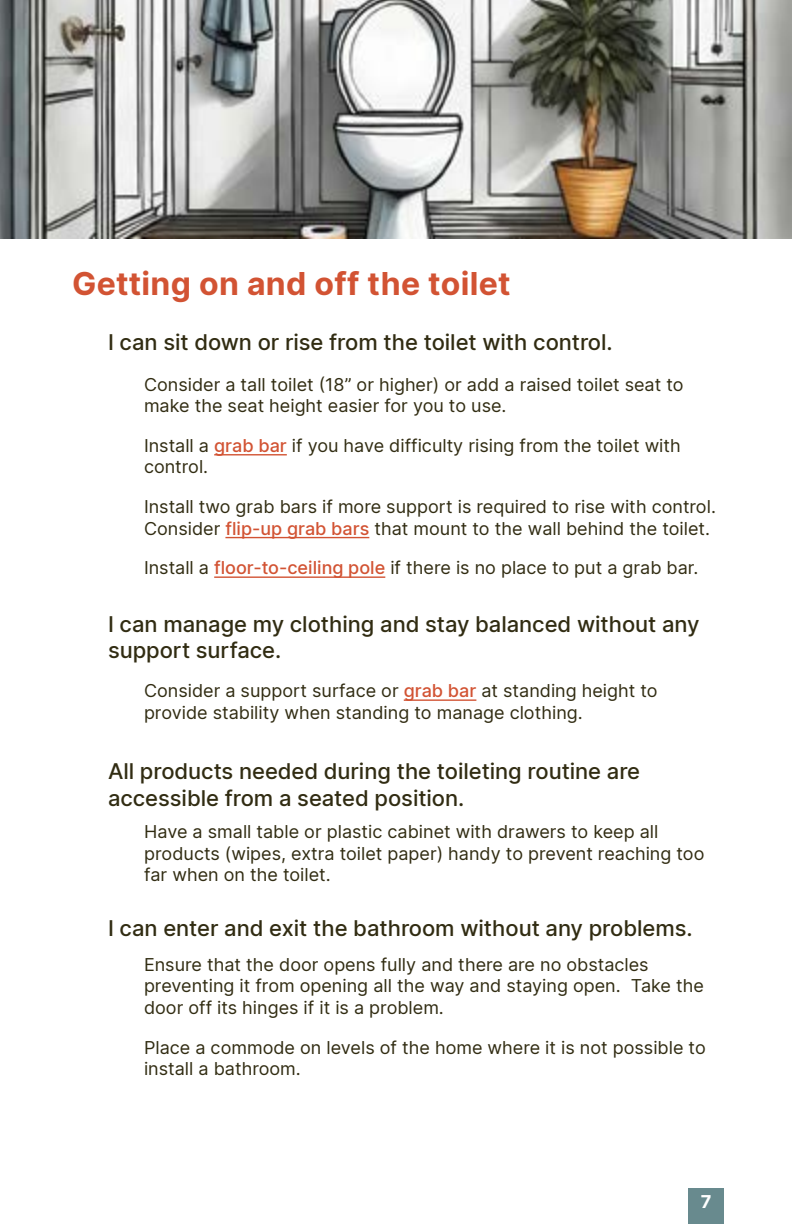
<style>
.page{position:relative;width:792px;height:1224px;background:#fff}
.page>*{position:absolute;margin:0;border:0;box-sizing:border-box;transform-origin:0 0}
.t1{font:700 32px "Inter";letter-spacing:.01em;color:#d25333}
.t2{font:500 22px/26.4px "Inter";letter-spacing:-.005em;color:#312c12}
.t3{font:18px/21.6px "Inter";color:#312c12}
.t4{font:700 18px "Inter";color:#fff}
.s1{font-weight:500;color:#d25333}
</style>
<div class="page">
<div style="left:688px;top:1188px;width:36px;height:36px;background:#688a8e"></div>
<hr style="left:214px;top:454px;width:73px;height:1px;background:#d25333">
<hr style="left:225px;top:537px;width:144px;height:1px;background:#d25333">
<hr style="left:214px;top:576px;width:171px;height:2px;background:#d25333">
<hr style="left:404px;top:699px;width:72px;height:2px;background:#d25333">
<img style="left:0;top:0;width:792px;height:239px">
<h1 class="t1" style="left:72px;top:259px;width:440px">Getting on and off the toilet</h1>
<p class="t2" style="left:108px;top:328px;width:506px">I can sit down or rise from the toilet with control.</p>
<p class="t3" style="left:144px;top:373px;width:541px">Consider a tall toilet (18” or higher) or add a raised toilet seat to make the seat height easier for you to use.</p>
<p class="t3" style="left:144px;top:434px;width:538px">Install a <span class="s1">grab bar</span> if you have difficulty rising from the toilet with control.</p>
<p class="t3" style="left:144px;top:495px;width:573px">Install two grab bars if more support is required to rise with control.<br>Consider <span class="s1">flip-up grab bars</span> that mount to the wall behind the toilet.</p>
<p class="t3" style="left:144px;top:557px;width:556px">Install a <span class="s1">floor-to-ceiling pole</span> if there is no place to put a grab bar.</p>
<p class="t2" style="left:108px;top:610px;width:593px">I can manage my clothing and stay balanced without any support surface.</p>
<p class="t3" style="left:144px;top:680px;width:515px">Consider a support surface or <span class="s1">grab bar</span> at standing height to provide stability when standing to manage clothing.</p>
<p class="t2" style="left:108px;top:758px;width:534px">All products needed during the toileting routine are accessible from a seated position.</p>
<p class="t3" style="left:144px;top:820px;width:562px">Have a small table or plastic cabinet with drawers to keep all products (wipes, extra toilet paper) handy to prevent reaching too far when on the toilet.</p>
<p class="t2" style="left:108px;top:914px;width:586px">I can enter and exit the bathroom without any problems.</p>
<p class="t3" style="left:144px;top:953px;width:562px">Ensure that the door opens fully and there are no obstacles preventing it from opening all the way and staying open. Take the door off its hinges if it is a problem.</p>
<p class="t3" style="left:144px;top:1036px;width:563px">Place a commode on levels of the home where it is not possible to install a bathroom.</p>
<p class="t4" style="left:701px;top:1188px;width:12px">7</p>
</div>
